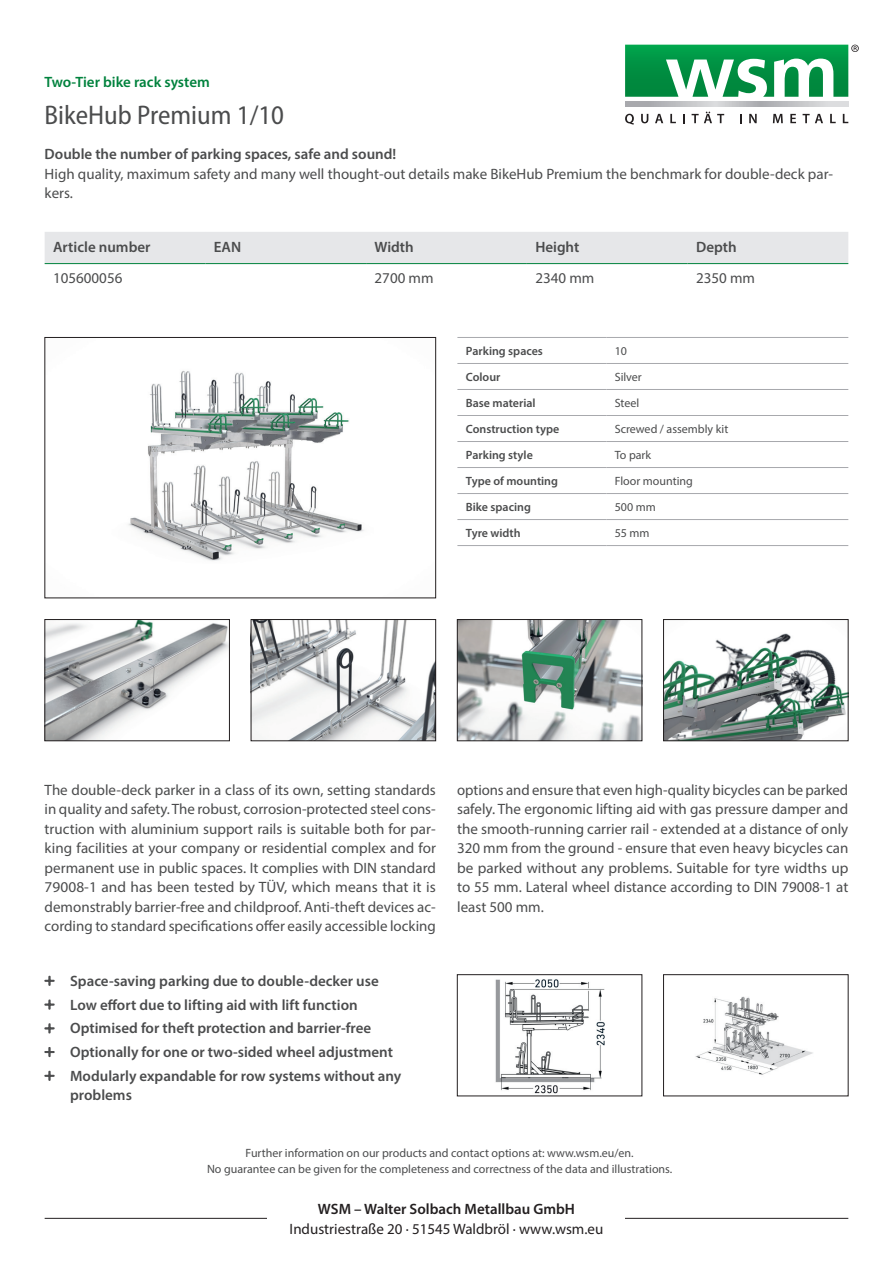
<style>
.page{position:relative;width:893px;height:1263px;background:#fff}
.page>*{position:absolute;margin:0;border:0;box-sizing:border-box;transform-origin:0 0}
.t1{font:semi-condensed 27px "Myriad Pro";color:#4b4c4d}
.t2{font:15px/19.5px "Myriad Pro";color:#4b4c4d;text-align:justify}
.t3{font:600 15px/23.7px "Myriad Pro";color:#4b4c4d}
.t4{font:15px "Myriad Pro";color:#231f20}
.t5{font:600 15px "Myriad Pro";color:#231f20}
.t6{font:600 15px "Myriad Pro";color:#00823d}
.t7{font:12px/16.5px "Myriad Pro";color:#4b4c4d;text-align:center}
.t8{font:600 12px "Myriad Pro";color:#4b4c4d}
</style>
<div class="page">
<img style="left:128px;top:370px;width:236px;height:191px">
<div style="left:45px;top:337px;width:391px;height:261px;border:1px solid #231f20"></div>
<img style="left:47px;top:621px;width:181px;height:118px">
<div style="left:45px;top:619px;width:185px;height:122px;border:1px solid #231f20"></div>
<img style="left:253px;top:621px;width:181px;height:118px">
<div style="left:251px;top:619px;width:185px;height:122px;border:1px solid #231f20"></div>
<img style="left:665px;top:633px;width:181px;height:106px">
<div style="left:663px;top:619px;width:185px;height:122px;border:1px solid #231f20"></div>
<img style="left:459px;top:621px;width:181px;height:118px">
<div style="left:457px;top:619px;width:185px;height:122px;border:1px solid #231f20"></div>
<div style="left:45px;top:232px;width:803px;height:31px;background:#e6e7e9"></div>
<hr style="left:45px;top:263px;width:160px;height:1px;background:#00823d">
<hr style="left:205px;top:263px;width:161px;height:1px;background:#00823d">
<hr style="left:366px;top:263px;width:161px;height:1px;background:#00823d">
<hr style="left:527px;top:263px;width:161px;height:1px;background:#00823d">
<hr style="left:688px;top:263px;width:160px;height:1px;background:#00823d">
<hr style="left:457px;top:337px;width:149px;height:1px;background:#a8a9ad">
<hr style="left:606px;top:337px;width:242px;height:1px;background:#a8a9ad">
<hr style="left:457px;top:363px;width:149px;height:1px;background:#a8a9ad">
<hr style="left:606px;top:363px;width:242px;height:1px;background:#a8a9ad">
<hr style="left:457px;top:389px;width:149px;height:1px;background:#a8a9ad">
<hr style="left:606px;top:389px;width:242px;height:1px;background:#a8a9ad">
<hr style="left:457px;top:415px;width:149px;height:1px;background:#a8a9ad">
<hr style="left:606px;top:415px;width:242px;height:1px;background:#a8a9ad">
<hr style="left:457px;top:441px;width:149px;height:1px;background:#a8a9ad">
<hr style="left:606px;top:441px;width:242px;height:1px;background:#a8a9ad">
<hr style="left:457px;top:467px;width:149px;height:1px;background:#a8a9ad">
<hr style="left:606px;top:467px;width:242px;height:1px;background:#a8a9ad">
<hr style="left:457px;top:493px;width:149px;height:1px;background:#a8a9ad">
<hr style="left:606px;top:493px;width:242px;height:1px;background:#a8a9ad">
<hr style="left:457px;top:519px;width:149px;height:1px;background:#a8a9ad">
<hr style="left:606px;top:519px;width:242px;height:1px;background:#a8a9ad">
<hr style="left:457px;top:545px;width:149px;height:1px;background:#a8a9ad">
<hr style="left:606px;top:545px;width:242px;height:1px;background:#a8a9ad">
<img style="left:695px;top:996px;width:118px;height:79px">
<div style="left:663px;top:974px;width:185px;height:122px;border:1px solid #231f20"></div>
<img style="left:495px;top:979px;width:110px;height:115px">
<div style="left:457px;top:974px;width:185px;height:122px;border:1px solid #231f20"></div>
<hr style="left:45px;top:1218px;width:803px;height:1px;background:#231f20">
<svg style="left:625px;top:114px;width:9px;height:11px"></svg>
<svg style="left:641px;top:114px;width:7px;height:9px"></svg>
<svg style="left:655px;top:114px;width:8px;height:9px"></svg>
<svg style="left:670px;top:114px;width:6px;height:9px"></svg>
<svg style="left:683px;top:114px;width:2px;height:9px"></svg>
<svg style="left:692px;top:112px;width:32px;height:11px"></svg>
<svg style="left:749px;top:114px;width:8px;height:9px"></svg>
<svg style="left:773px;top:114px;width:10px;height:9px"></svg>
<svg style="left:790px;top:114px;width:6px;height:9px"></svg>
<svg style="left:803px;top:114px;width:20px;height:9px"></svg>
<svg style="left:830px;top:114px;width:6px;height:9px"></svg>
<svg style="left:843px;top:114px;width:5px;height:9px"></svg>
<hr style="left:625px;top:106px;width:223px;height:1px;background:#636366">
<svg style="left:625px;top:102px;width:223px;height:4px"></svg>
<svg style="left:625px;top:45px;width:234px;height:52px"></svg>
<div style="left:268px;top:1203px;width:357px;height:30px;background:#fff"></div>
<p class="t6" style="left:45px;top:72px;width:167px">Two-Tier bike rack system</p>
<h1 class="t1" style="left:45px;top:99px;width:241px">BikeHub Premium 1/10</h1>
<p class="t3" style="left:45px;top:142px;width:353px">Double the number of parking spaces, safe and sound!</p>
<p class="t2" style="left:45px;top:164px;width:790px">High quality, maximum safety and many well thought-out details make BikeHub Premium the benchmark for double-deck par&shy;kers.</p>
<p class="t3" style="left:53px;top:234px;width:99px">Article number</p>
<p class="t3" style="left:214px;top:234px;width:29px">EAN</p>
<p class="t3" style="left:375px;top:234px;width:41px">Width</p>
<p class="t3" style="left:535px;top:234px;width:46px">Height</p>
<p class="t3" style="left:696px;top:234px;width:42px">Depth</p>
<p class="t2" style="left:53px;top:268px;width:71px">105600056</p>
<p class="t2" style="left:375px;top:268px;width:60px">2700 mm</p>
<p class="t2" style="left:535px;top:268px;width:60px">2340 mm</p>
<p class="t2" style="left:696px;top:268px;width:60px">2350 mm</p>
<p class="t8" style="left:466px;top:343px;width:78px">Parking spaces</p>
<p class="t7" style="left:615px;top:342px;width:14px">10</p>
<p class="t8" style="left:466px;top:369px;width:36px">Colour</p>
<p class="t7" style="left:615px;top:368px;width:29px">Silver</p>
<p class="t8" style="left:466px;top:395px;width:71px">Base material</p>
<p class="t7" style="left:615px;top:394px;width:26px">Steel</p>
<p class="t8" style="left:466px;top:421px;width:95px">Construction type</p>
<p class="t7" style="left:615px;top:420px;width:115px">Screwed / assembly kit</p>
<p class="t8" style="left:466px;top:447px;width:68px">Parking style</p>
<p class="t7" style="left:615px;top:446px;width:38px">To park</p>
<p class="t8" style="left:466px;top:473px;width:94px">Type of mounting</p>
<p class="t7" style="left:615px;top:472px;width:80px">Floor mounting</p>
<p class="t8" style="left:466px;top:499px;width:67px">Bike spacing</p>
<p class="t7" style="left:615px;top:498px;width:43px">500 mm</p>
<p class="t8" style="left:466px;top:525px;width:56px">Tyre width</p>
<p class="t7" style="left:615px;top:524px;width:36px">55 mm</p>
<p class="t2" style="left:45px;top:780px;width:393px">The double-deck parker in a class of its own, setting standards in quality and safety. The robust, corrosion-protected steel cons&shy;truction with aluminium support rails is suitable both for par&shy;king facilities at your company or residential complex and for permanent use in public spaces. It complies with DIN standard 79008-1 and has been tested by TÜV, which means that it is demonstrably barrier-free and childproof. Anti-theft devices ac&shy;cording to standard specifications offer easily accessible locking</p>
<p class="t2" style="left:457px;top:780px;width:393px">options and ensure that even high-quality bicycles can be parked safely. The ergonomic lifting aid with gas pressure damper and the smooth-running carrier rail - extended at a distance of only 320 mm from the ground - ensure that even heavy bicycles can be parked without any problems. Suitable for tyre widths up to 55 mm. Lateral wheel distance according to DIN 79008-1 at least 500 mm.</p>
<p class="t3" style="left:70px;top:968px;width:333px">Space-saving parking due to double-decker use Low effort due to lifting aid with lift function Optimised for theft protection and barrier-free Optionally for one or two-sided wheel adjustment Modularly expandable for row systems without any</p>
<p class="t3" style="left:70px;top:1083px;width:63px">problems</p>
<p class="t7" style="left:207px;top:1144px;width:467px">Further information on our products and contact options at: www.wsm.eu/en.<br>No guarantee can be given for the completeness and correctness of the data and illustrations.</p>
<p class="t5" style="left:318px;top:1199px;width:259px">WSM – Walter Solbach Metallbau GmbH</p>
<p class="t4" style="left:290px;top:1219px;width:315px">Industriestraße 20 · 51545 Waldbröl · www.wsm.eu</p>
</div>
